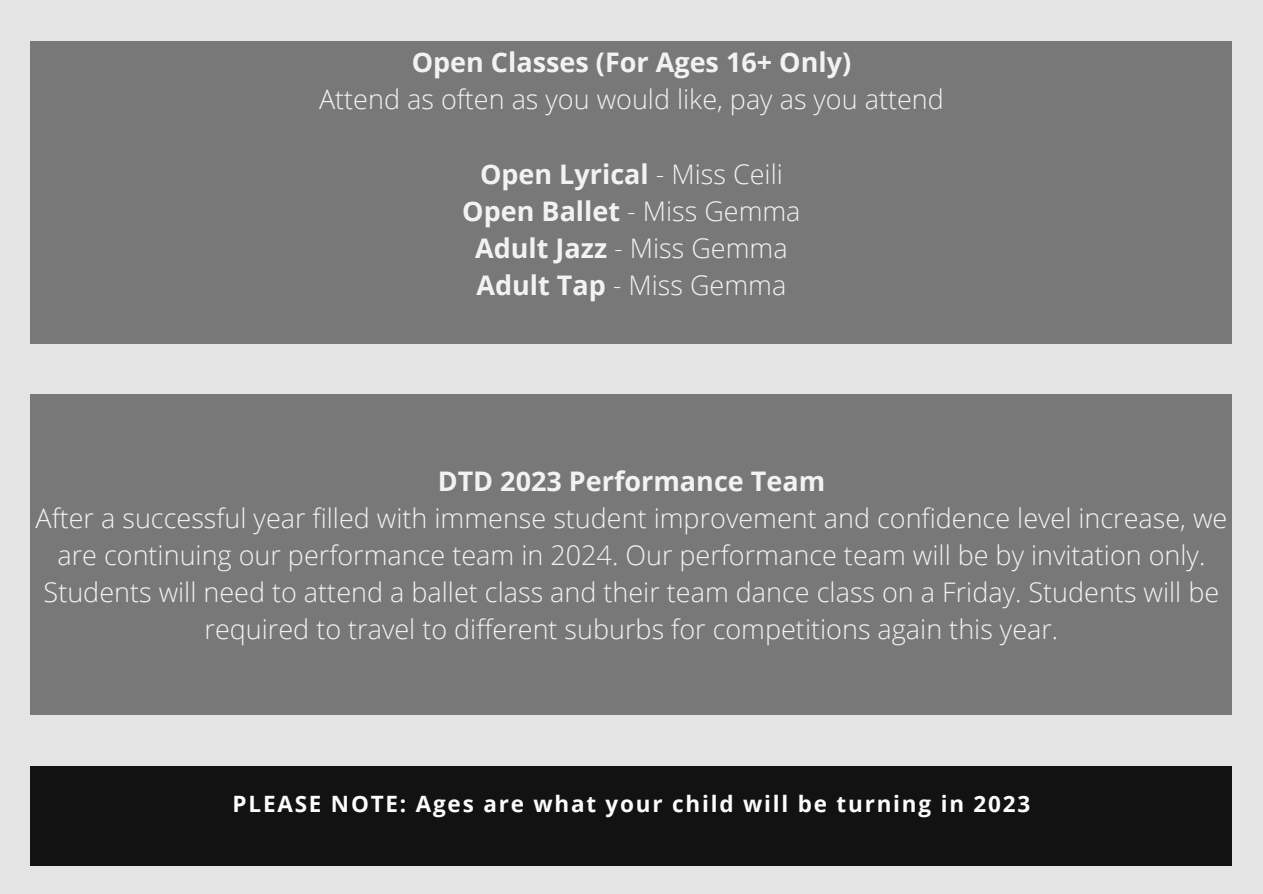
<style>
.page{position:relative;width:1263px;height:894px;background:#fff}
.page>*{position:absolute;margin:0;border:0;box-sizing:border-box;transform-origin:0 0}
.t1{font:300 27px/37.2px "Open Sans";color:#fff;text-align:center}
.t2{font:700 27px "Open Sans";color:#fff}
.t3{font:700 22.5px "Open Sans";letter-spacing:.08em;color:#fff}
.s1{font-weight:700}
</style>
<div class="page">
<div style="left:0;top:0;width:1263px;height:893px;background:#e4e4e4"></div>
<div style="left:31px;top:42px;width:1201px;height:302px;background:#787878"></div>
<div style="left:31px;top:394px;width:1201px;height:320px;background:#787878"></div>
<div style="left:31px;top:765px;width:1201px;height:99px;background:#121212"></div>
<p class="t2" style="left:412px;top:43px;width:441px">Open Classes (For Ages 16+ Only)</p>
<p class="t1" style="left:319px;top:80px;width:626px">Attend as often as you would like, pay as you attend</p>
<p class="t1" style="left:462px;top:154px;width:340px"><span class="s1">Open Lyrical</span> - Miss Ceili<br><span class="s1">Open Ballet</span> - Miss Gemma<br><span class="s1">Adult Jazz</span> - Miss Gemma<br><span class="s1">Adult Tap</span> - Miss Gemma</p>
<p class="t2" style="left:438px;top:461px;width:389px">DTD 2023 Performance Team</p>
<p class="t1" style="left:35px;top:498px;width:1193px">After a successful year filled with immense student improvement and confidence level increase, we are continuing our performance team in 2024. Our performance team will be by invitation only.<br>Students will need to attend a ballet class and their team dance class on a Friday. Students will be required to travel to different suburbs for competitions again this year.</p>
<p class="t3" style="left:233px;top:787px;width:799px">PLEASE NOTE: Ages are what your child will be turning in 2023</p>
</div>
